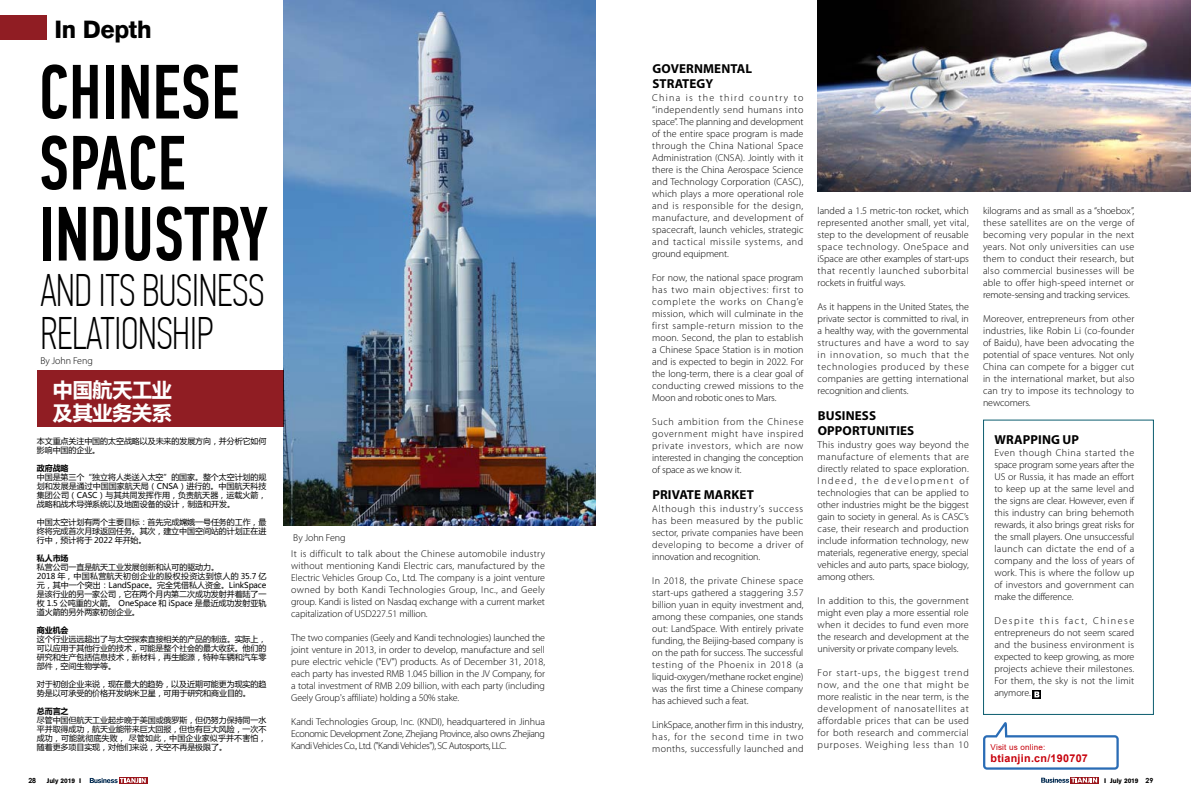
<style>
.page{position:relative;width:1191px;height:808px;background:#fff}
.page>*{position:absolute;margin:0;border:0;box-sizing:border-box;transform-origin:0 0}
.t1{font:500 77px/71px "PF Din Text Comp Pro";letter-spacing:.005em;color:#000;scale:.95 1}
.t2{font:100 45.5px/43px "PF Din Text Comp Pro";letter-spacing:-.01em;color:#000;scale:.95 1}
.t3{font:700 26px "Accius TOT";letter-spacing:-.02em;color:#000}
.t4{font:700 20px/23px "Microsoft Ya Hei";letter-spacing:-.01em;color:#fff}
.t5{font:700 13px/15px "Myriad Pro";letter-spacing:.01em;color:#000}
.t6{font:700 10.8px "Arial";letter-spacing:.025em;color:#c7000b}
.t7{font:300 10px/12px "Myriad Pro";letter-spacing:-.01em;color:#000;text-align:justify}
.t8{font:8.1px "Arial";letter-spacing:.025em;color:#c7000b}
.t9{font:8px/9px "Microsoft Ya Hei";letter-spacing:-.01em;color:#000;text-align:justify}
.t10{font:700 8px "Microsoft Ya Hei";letter-spacing:-.01em;color:#000}
.t11{font:700 7px "Accius TOT";color:#000}
.t12{font:700 7px "Century Gothic";color:#000}
.s1{font-family:"Century Gothic"}
</style>
<div class="page">
<div style="left:0;top:16px;width:47px;height:24px;background:#901d23"></div>
<img style="left:283px;top:0;width:312px;height:525px">
<div style="left:37px;top:370px;width:246px;height:57px;background:#901d23"></div>
<img style="left:817px;top:0;width:374px;height:191px">
<div style="left:983px;top:420px;width:170px;height:295px;border:1px solid #0c5d6f"></div>
<svg style="left:983px;top:722px;width:135px;height:48px"></svg>
<svg style="left:1032px;top:690px;width:9px;height:8px"></svg>
<svg style="left:1034px;top:691px;width:5px;height:6px"></svg>
<div style="left:119px;top:777px;width:28px;height:7px;background:#9a141a"></div>
<svg style="left:90px;top:778px;width:56px;height:5px"></svg>
<svg style="left:1070px;top:777px;width:28px;height:7px"></svg>
<svg style="left:1041px;top:778px;width:56px;height:5px"></svg>
<h3 class="t3" style="left:55px;top:14px;width:99px">In Depth</h3>
<h1 class="t1" style="left:39px;top:58px;width:243px">CHINESE<br>SPACE<br>INDUSTRY</h1>
<h2 class="t2" style="left:40px;top:268px;width:237px">AND ITS BUSINESS<br>RELATIONSHIP</h2>
<p class="t7" style="left:40px;top:355px;width:54px">By John Feng</p>
<h3 class="t4" style="left:53px;top:377px;width:120px">中国航天工业及其业务关系</h3>
<p class="t9" style="left:37px;top:437px;width:231px">本文重点关注中国的太空战略以及未来的发展方向，并分析它如何影响中国的企业。</p>
<p class="t10" style="left:37px;top:463px;width:33px">政府战略</p>
<p class="t9" style="left:37px;top:473px;width:231px">中国是第三个“独立将人类送入太空”的国家。整个太空计划的规划和发展是通过中国国家航天局（CNSA）进行的。中国航天科技集团公司（CASC）与其共同发挥作用，负责航天器，运载火箭，战略和战术导弹系统以及地面设备的设计，制造和开发。</p>
<p class="t9" style="left:37px;top:518px;width:231px">中国太空计划有两个主要目标：首先完成嫦娥一号任务的工作，最终将完成首次月球返回任务。其次，建立中国空间站的计划正在进行中，预计将于 2022 年开始。</p>
<p class="t10" style="left:37px;top:553px;width:33px">私人市场</p>
<p class="t9" style="left:37px;top:563px;width:231px;text-align:left">私营公司一直是航天工业发展创新和认可的驱动力。<br>2018 年，中国私营航天初创企业的股权投资达到惊人的 35.7 亿元，其中一个突出：LandSpace。完全凭借私人资金。LinkSpace是该行业的另一家公司，它在两个月内第二次成功发射并着陆了一枚 1.5 公吨重的火箭。 OneSpace 和 iSpace 是最近成功发射亚轨道火箭的另外两家初创企业。</p>
<p class="t10" style="left:37px;top:625px;width:33px">商业机会</p>
<p class="t9" style="left:37px;top:635px;width:231px">这个行业远远超出了与太空探索直接相关的产品的制造。实际上，可以应用于其他行业的技术，可能是整个社会的最大收获。他们的研究和生产包括信息技术，新材料，再生能源，特种车辆和汽车零部件，空间生物学等。</p>
<p class="t9" style="left:37px;top:680px;width:231px">对于初创企业来说，现在最大的趋势，以及近期可能更为现实的趋势是以可承受的价格开发纳米卫星，可用于研究和商业目的。</p>
<p class="t10" style="left:37px;top:706px;width:33px">总而言之</p>
<p class="t9" style="left:37px;top:716px;width:231px">尽管中国但航天工业起步晚于美国或俄罗斯，但仍努力保持同一水平并取得成功，航天业能带来巨大回报，但也有巨大风险，一次不成功，可能就彻底失败， 尽管如此，中国企业家似乎并不害怕，随着更多项目实现，对他们来说，天空不再是极限了。</p>
<p class="t7" style="left:293px;top:532px;width:54px">By John Feng</p>
<p class="t7" style="left:291px;top:548px;width:255px">It is difficult to talk about the Chinese automobile industry without mentioning Kandi Electric cars, manufactured by the Electric Vehicles Group Co., Ltd. The company is a joint venture owned by both Kandi Technologies Group, Inc., and Geely group. Kandi is listed on Nasdaq exchange with a current market capitalization of USD227.51 million.</p>
<p class="t7" style="left:291px;top:632px;width:255px">The two companies (Geely and Kandi technologies) launched the joint venture in 2013, in order to develop, manufacture and sell pure electric vehicle ("EV") products. As of December 31, 2018, each party has invested RMB 1.045 billion in the JV Company, for a total investment of RMB 2.09 billion, with each party (including Geely Group's affiliate) holding a 50% stake.</p>
<p class="t7" style="left:291px;top:716px;width:255px">Kandi Technologies Group, Inc. (KNDI), headquartered in Jinhua Economic Development Zone, Zhejiang Province, also owns Zhejiang Kandi Vehicles Co., Ltd. ("Kandi Vehicles"), SC Autosports, LLC.</p>
<h3 class="t5" style="left:652px;top:61px;width:28px">GOVERN</h3>
<h3 class="t5" style="left:703px;top:61px;width:20px">MENTAL</h3>
<h3 class="t5" style="left:652px;top:76px;width:16px">STRATEGY</h3>
<p class="t7" style="left:652px;top:92px;width:153px">China is the third country to “independently send humans into space”. The planning and development of the entire space program is made through the China National Space Administration (CNSA). Jointly with it there is the China Aerospace Science and Technology Corporation (CASC), which plays a more operational role and is responsible for the design, manufacture, and development of spacecraft, launch vehicles, strategic and tactical missile systems, and ground equipment.</p>
<p class="t7" style="left:652px;top:272px;width:153px">For now, the national space program has two main objectives: first to complete the works on Chang’e mission, which will culminate in the first sample-return mission to the moon. Second, the plan to establish a Chinese Space Station is in motion and is expected to begin in 2022. For the long-term, there is a clear goal of conducting crewed missions to the Moon and robotic ones to Mars.</p>
<p class="t7" style="left:652px;top:416px;width:153px">Such ambition from the Chinese government might have inspired private investors, which are now interested in changing the conception of space as we know it.</p>
<h3 class="t5" style="left:652px;top:487px;width:16px">PRIVATE</h3>
<h3 class="t5" style="left:704px;top:487px;width:10px">MAR</h3>
<h3 class="t5" style="left:731px;top:487px;width:16px">KET</h3>
<p class="t7" style="left:652px;top:503px;width:153px">Although this industry’s success has been measured by the public sector, private companies have been developing to become a driver of innovation and recognition.</p>
<p class="t7" style="left:652px;top:575px;width:153px">In 2018, the private Chinese space start-ups gathered a staggering 3.57 billion yuan in equity investment and, among these companies, one stands out: LandSpace. With entirely private funding, the Beijing-based company is on the path for success. The successful testing of the Phoenix in 2018 (a liquid-oxygen/methane rocket engine) was the first time a Chinese company has achieved such a feat.</p>
<p class="t7" style="left:652px;top:719px;width:153px">LinkSpace, another firm in this industry, has, for the second time in two months, successfully launched and</p>
<p class="t7" style="left:817px;top:205px;width:153px">landed a 1.5 metric-ton rocket, which represented another small, yet vital, step to the development of reusable space technology. OneSpace and iSpace are other examples of start-ups that recently launched suborbital rockets in fruitful ways.</p>
<p class="t7" style="left:817px;top:301px;width:153px">As it happens in the United States, the private sector is committed to rival, in a healthy way, with the governmental structures and have a word to say in innovation, so much that the technologies produced by these companies are getting international recognition and clients.</p>
<h3 class="t5" style="left:817px;top:408px;width:16px">BUSINESS<br>OPP</h3>
<h3 class="t5" style="left:842px;top:423px;width:18px">ORTUNITIES</h3>
<p class="t7" style="left:817px;top:439px;width:153px">This industry goes way beyond the manufacture of elements that are directly related to space exploration.<br>Indeed, the development of technologies that can be applied to other industries might be the biggest gain to society in general. As is CASC’s case, their research and production include information technology, new materials, regenerative energy, special vehicles and auto parts, space biology, among others.</p>
<p class="t7" style="left:817px;top:595px;width:153px">In addition to this, the government might even play a more essential role when it decides to fund even more the research and development at the university or private company levels.</p>
<p class="t7" style="left:817px;top:667px;width:153px">For start-ups, the biggest trend now, and the one that might be more realistic in the near term, is the development of nanosatellites at affordable prices that can be used for both research and commercial purposes. Weighing less than 10</p>
<p class="t7" style="left:983px;top:205px;width:153px">kilograms and as small as a “shoebox”, these satellites are on the verge of becoming very popular in the next years. Not only universities can use them to conduct their research, but also commercial businesses will be able to offer high-speed internet or remote-sensing and tracking services.</p>
<p class="t7" style="left:983px;top:313px;width:153px">Moreover, entrepreneurs from other industries, like Robin Li (co-founder of Baidu), have been advocating the potential of space ventures. Not only China can compete for a bigger cut in the international market, but also can try to impose its technology to newcomers.</p>
<h3 class="t5" style="left:994px;top:432px;width:21px">WRAPPING</h3>
<h3 class="t5" style="left:1062px;top:432px;width:17px">UP</h3>
<p class="t7" style="left:994px;top:447px;width:141px">Even though China started the space program some years after the US or Russia, it has made an effort to keep up at the same level and the signs are clear. However, even if this industry can bring behemoth rewards, it also brings great risks for the small players. One unsuccessful launch can dictate the end of a company and the loss of years of work. This is where the follow up of investors and government can make the difference.</p>
<p class="t7" style="left:994px;top:615px;width:141px">Despite this fact, Chinese entrepreneurs do not seem scared and the business environment is expected to keep growing, as more projects achieve their milestones.<br>For them, the sky is not the limit anymore.</p>
<p class="t8" style="left:990px;top:741px;width:56px">Visit us online:</p>
<p class="t6" style="left:990px;top:750px;width:99px">btianjin.cn/190707</p>
<p class="t12" style="left:28px;top:775px;width:9px">28</p>
<p class="t11" style="left:47px;top:777px;width:36px">July 2019 I</p>
<p class="t11" style="left:1104px;top:776px;width:51px">I July 2019 <span class="s1">29</span></p>
</div>
